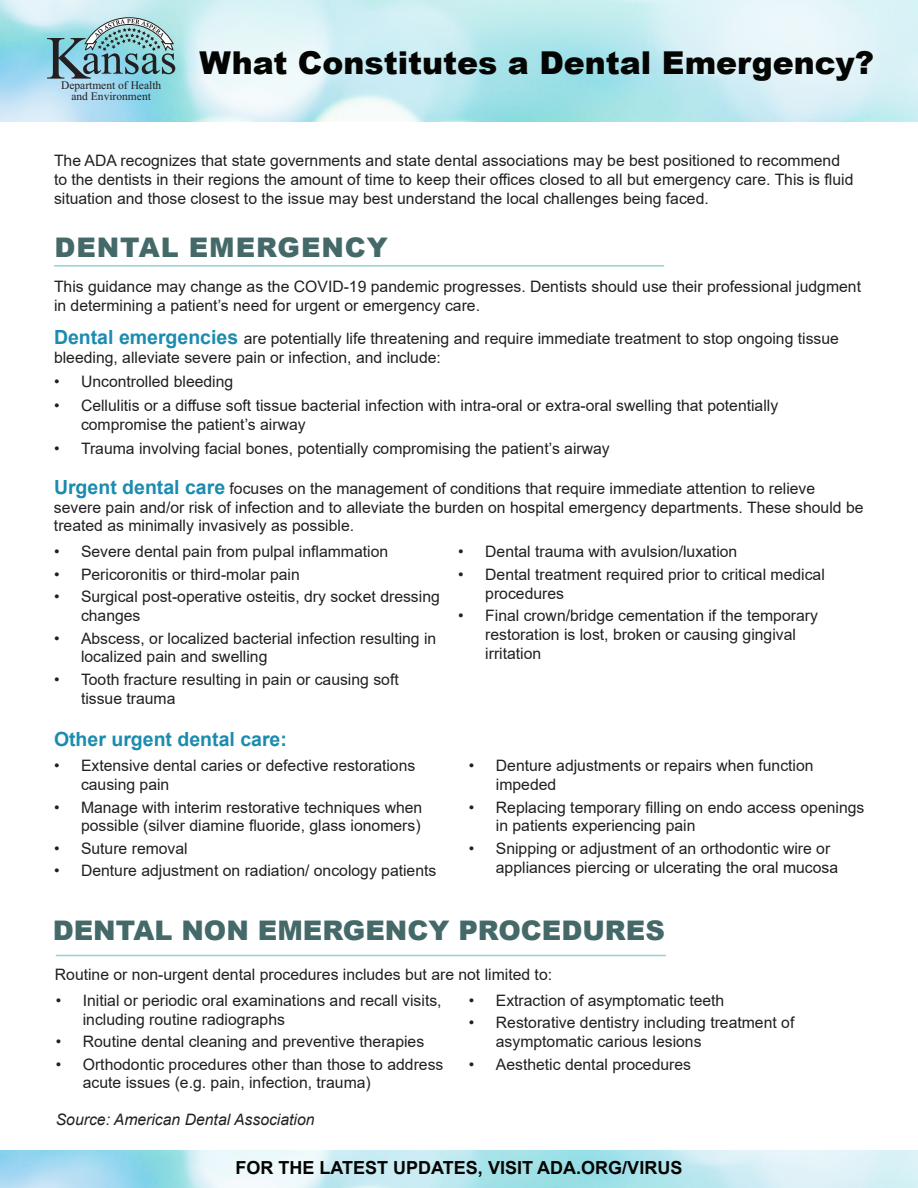
<style>
.page{position:relative;width:918px;height:1188px;background:#fff}
.page>*{position:absolute;margin:0;border:0;box-sizing:border-box;transform-origin:0 0}
.t1{font:900 31.5px "Arial";color:#040503}
.t2{font:900 27px "Arial";color:#456969}
.t3{font:900 27px "Arial";letter-spacing:.035em;color:#456969}
.t4{font:700 19.5px "Arial";color:#1b8caf}
.t5{font:700 18px "Arial";color:#040503}
.t6{font:15.75px/18.9px "Arial";color:#231f20}
.t7{font:italic 15.75px "Arial";color:#231f20}
.t8{font:11.55px/11.6px "Times New Roman";color:#231f20;text-align:center}
.s1{font-weight:700;font-size:19.5px;color:#1b8caf}
</style>
<div class="page">
<img style="left:0;top:0;width:917px;height:122px">
<hr style="left:54px;top:265px;width:610px;height:2px;background:#92d4d1">
<hr style="left:56px;top:955px;width:610px;height:1px;background:#92d4d1">
<svg style="left:47px;top:18px;width:128px;height:61px;background:#83b0b8"></svg>
<p class="t8" style="left:61px;top:80px;width:102px">Department of Health and Environment</p>
<h1 class="t1" style="left:199px;top:40px;width:676px">What Constitutes a Dental Emergency?</h1>
<p class="t6" style="left:54px;top:151px;width:801px">The ADA recognizes that state governments and state dental associations may be best positioned to recommend to the dentists in their regions the amount of time to keep their offices closed to all but emergency care. This is fluid situation and those closest to the issue may best understand the local challenges being faced.</p>
<h2 class="t3" style="left:54px;top:227px;width:335px">DENTAL EMERGENCY</h2>
<p class="t6" style="left:54px;top:277px;width:809px">This guidance may change as the COVID-19 pandemic progresses. Dentists should use their professional judgment in determining a patient’s need for urgent or emergency care.</p>
<h3 class="t6" style="left:54px;top:329px;width:786px"><span class="s1">Dental emergencies</span> are potentially life threatening and require immediate treatment to stop ongoing tissue bleeding, alleviate severe pain or infection, and include:</h3>
<p class="t6" style="left:54px;top:372px;width:181px">• Uncontrolled bleeding</p>
<p class="t6" style="left:81px;top:396px;width:699px;text-indent:-27px">• Cellulitis or a diffuse soft tissue bacterial infection with intra-oral or extra-oral swelling that potentially compromise the patient’s airway</p>
<p class="t6" style="left:54px;top:439px;width:557px">• Trauma involving facial bones, potentially compromising the patient’s airway</p>
<h3 class="t6" style="left:54px;top:479px;width:811px"><span class="s1">Urgent dental care</span> focuses on the management of conditions that require immediate attention to relieve severe pain and/or risk of infection and to alleviate the burden on hospital emergency departments. These should be treated as minimally invasively as possible.</h3>
<p class="t6" style="left:54px;top:542px;width:336px">• Severe dental pain from pulpal inflammation</p>
<p class="t6" style="left:54px;top:565px;width:247px">• Pericoronitis or third-molar pain</p>
<p class="t6" style="left:81px;top:587px;width:360px;text-indent:-27px">• Surgical post-operative osteitis, dry socket dressing changes</p>
<p class="t6" style="left:81px;top:628px;width:357px;text-indent:-27px">• Abscess, or localized bacterial infection resulting in localized pain and swelling</p>
<p class="t6" style="left:81px;top:670px;width:319px;text-indent:-27px">• Tooth fracture resulting in pain or causing soft tissue trauma</p>
<h3 class="t4" style="left:54px;top:725px;width:234px">Other urgent dental care:</h3>
<p class="t6" style="left:81px;top:756px;width:336px;text-indent:-27px">• Extensive dental caries or defective restorations causing pain</p>
<p class="t6" style="left:54px;top:798px;width:370px;text-align:right">• Manage with interim restorative techniques when possible (silver diamine fluoride, glass ionomers)</p>
<p class="t6" style="left:54px;top:839px;width:135px">• Suture removal</p>
<p class="t6" style="left:54px;top:861px;width:384px">• Denture adjustment on radiation/ oncology patients</p>
<p class="t6" style="left:458px;top:542px;width:281px">• Dental trauma with avulsion/luxation</p>
<p class="t6" style="left:485px;top:565px;width:341px;text-indent:-27px">• Dental treatment required prior to critical medical procedures</p>
<p class="t6" style="left:485px;top:606px;width:334px;text-indent:-27px">• Final crown/bridge cementation if the temporary restoration is lost, broken or causing gingival irritation</p>
<p class="t6" style="left:496px;top:756px;width:319px;text-indent:-27px">• Denture adjustments or repairs when function impeded</p>
<p class="t6" style="left:496px;top:798px;width:370px;text-indent:-27px">• Replacing temporary filling on endo access openings in patients experiencing pain</p>
<p class="t6" style="left:496px;top:839px;width:344px;text-indent:-27px">• Snipping or adjustment of an orthodontic wire or appliances piercing or ulcerating the oral mucosa</p>
<h2 class="t2" style="left:53px;top:911px;width:614px">DENTAL NON EMERGENCY PROCEDURES</h2>
<p class="t6" style="left:55px;top:965px;width:499px">Routine or non-urgent dental procedures includes but are not limited to:</p>
<p class="t6" style="left:83px;top:991px;width:360px;text-indent:-27px">• Initial or periodic oral examinations and recall visits, including routine radiographs</p>
<p class="t6" style="left:56px;top:1032px;width:370px">• Routine dental cleaning and preventive therapies</p>
<p class="t6" style="left:83px;top:1055px;width:362px;text-indent:-27px">• Orthodontic procedures other than those to address acute issues (e.g. pain, infection, trauma)</p>
<p class="t7" style="left:56px;top:1109px;width:260px">Source: American Dental Association</p>
<p class="t6" style="left:469px;top:991px;width:257px">• Extraction of asymptomatic teeth</p>
<p class="t6" style="left:496px;top:1013px;width:300px;text-indent:-27px">• Restorative dentistry including treatment of asymptomatic carious lesions</p>
<p class="t6" style="left:469px;top:1055px;width:224px">• Aesthetic dental procedures</p>
<p class="t5" style="left:236px;top:1155px;width:448px">FOR THE LATEST UPDATES, VISIT ADA.ORG/VIRUS</p>
</div>
